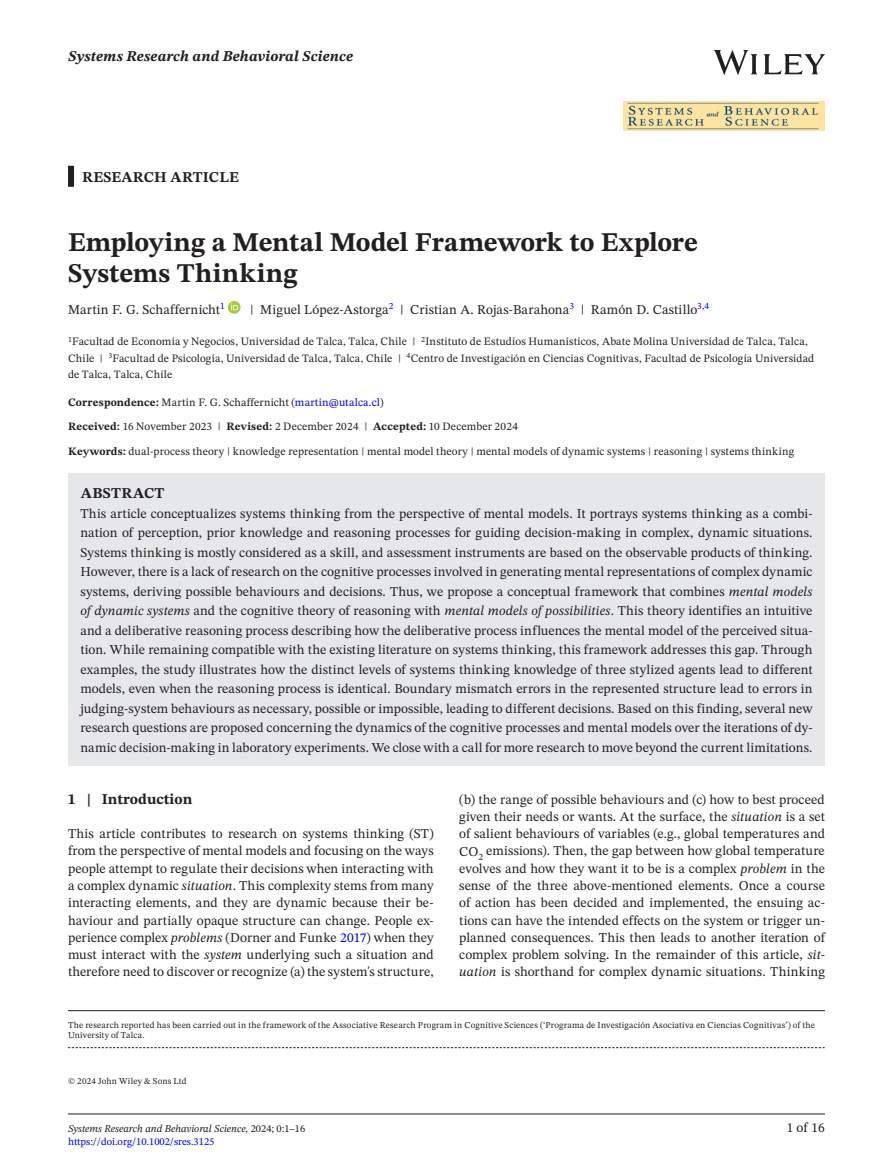
<style>
.page{position:relative;width:893px;height:1174px;background:#fff}
.page>*{position:absolute;margin:0;border:0;box-sizing:border-box;transform-origin:0 0}
.t1{font:700 27px/31.5px "STIX Two Text";color:#231f20}
.t2{font:700 15px "STIX Two Text";letter-spacing:.01em;color:#231f20}
.t3{font:italic 700 15px "STIX Two Text";letter-spacing:.01em;color:#231f20}
.t4{font:13.5px/17.2px "STIX Two Text";letter-spacing:.01em;color:#231f20;text-align:justify}
.t5{font:11.25px/16.5px "STIX Two Text";letter-spacing:.015em;color:#231f20}
.t6{font:italic 10.5px/12.6px "STIX Two Text";color:#231f20}
.t7{font:9px/10.8px "STIX Two Text";letter-spacing:.02em;color:#231f20}
.s1{font-weight:700}
.s2{color:#00f}
.s3{font-style:italic}
.s4{font-style:normal}
.s5{font-style:normal;color:#00f}
</style>
<div class="page">
<hr style="left:68px;top:1113px;width:757px;height:1px;background:#231f20">
<img style="left:714px;top:51px;width:111px;height:23px">
<img style="left:623px;top:101px;width:202px;height:30px">
<div style="left:68px;top:166px;width:6px;height:21px;background:#231f20"></div>
<div style="left:68px;top:473px;width:757px;height:42px;background:#e6e7e9"></div>
<div style="left:68px;top:492px;width:757px;height:273px;background:#e6e7e9"></div>
<svg style="left:228px;top:301px;width:13px;height:13px"></svg>
<svg style="left:231px;top:303px;width:7px;height:7px"></svg>
<svg style="left:68px;top:1047px;width:757px;height:1px"></svg>
<hr style="left:68px;top:1010px;width:757px;height:1px;background:#231f20">
<p class="t3" style="left:68px;top:46px;width:287px">Systems Research and Behavioral Science</p>
<p class="t2" style="left:82px;top:166px;width:158px">RESEARCH ARTICLE</p>
<h1 class="t1" style="left:68px;top:227px;width:631px">Employing a Mental Model Framework to Explore<br>Systems Thinking</h1>
<p class="t4" style="left:68px;top:300px;width:158px">Martin F. G. Schaffernicht<sup>1</sup></p>
<p class="t4" style="left:250px;top:300px;width:460px">| Miguel López-Astorga<sup>2</sup> | Cristian A. Rojas-Barahona<sup>3</sup> | Ramón D. Castillo<sup>3,4</sup></p>
<p class="t5" style="left:68px;top:333px;width:748px"><sup>1</sup>Facultad de Economía y Negocios, Universidad de Talca, Talca, Chile | <sup>2</sup>Instituto de Estudios Humanísticos, Abate Molina Universidad de Talca, Talca,<br>Chile | <sup>3</sup>Facultad de Psicología, Universidad de Talca, Talca, Chile | <sup>4</sup>Centro de Investigación en Ciencias Cognitivas, Facultad de Psicología Universidad de Talca, Talca, Chile</p>
<p class="t5" style="left:68px;top:390px;width:451px;line-height:24px"><span class="s1">Correspondence:</span> Martin F. G. Schaffernicht (<span class="s2">martin@utalca.cl</span>)<br><span class="s1">Received:</span> 16 November 2023 | <span class="s1">Revised:</span> 2 December 2024 | <span class="s1">Accepted:</span> 10 December 2024</p>
<p class="t5" style="left:68px;top:443px;width:728px"><span class="s1">Keywords:</span> dual-process theory | knowledge representation | mental model theory | mental models of dynamic systems | reasoning | systems thinking</p>
<p class="t2" style="left:81px;top:482px;width:85px">ABSTRACT</p>
<p class="t4" style="left:80px;top:503px;width:734px;line-height:19.5px">This article conceptualizes systems thinking from the perspective of mental models. It portrays systems thinking as a combi&shy;nation of perception, prior knowledge and reasoning processes for guiding decision-making in complex, dynamic situations.<br>Systems thinking is mostly considered as a skill, and assessment instruments are based on the observable products of thinking.<br>However, there is a lack of research on the cognitive processes involved in generating mental representations of complex dynamic systems, deriving possible behaviours and decisions. Thus, we propose a conceptual framework that combines <span class="s3">mental models of dynamic systems</span> and the cognitive theory of reasoning with <span class="s3">mental models of possibilities</span>. This theory identifies an intuitive and a deliberative reasoning process describing how the deliberative process influences the mental model of the perceived situa&shy;tion. While remaining compatible with the existing literature on systems thinking, this framework addresses this gap. Through examples, the study illustrates how the distinct levels of systems thinking knowledge of three stylized agents lead to different models, even when the reasoning process is identical. Boundary mismatch errors in the represented structure lead to errors in judging-system behaviours as necessary, possible or impossible, leading to different decisions. Based on this finding, several new research questions are proposed concerning the dynamics of the cognitive processes and mental models over the iterations of dy&shy;namic decision-making in laboratory experiments. We close with a call for more research to move beyond the current limitations.</p>
<p class="t2" style="left:68px;top:788px;width:126px">1 | Introduction</p>
<p class="t4" style="left:68px;top:825px;width:367px">This article contributes to research on systems thinking (ST) from the perspective of mental models and focusing on the ways people attempt to regulate their decisions when interacting with a complex dynamic <span class="s3">situation</span>. This complexity stems from many interacting elements, and they are dynamic because their be&shy;haviour and partially opaque structure can change. People ex&shy;perience complex <span class="s3">problems</span> (Dorner and Funke <span class="s2">2017</span>) when they must interact with the <span class="s3">system</span> underlying such a situation and therefore need to discover or recognize (a) the system's structure,</p>
<p class="t4" style="left:459px;top:790px;width:367px">(b) the range of possible behaviours and (c) how to best proceed given their needs or wants. At the surface, the <span class="s3">situation</span> is a set of salient behaviours of variables (e.g., global temperatures and CO<sub>2</sub> emissions). Then, the gap between how global temperature evolves and how they want it to be is a complex <span class="s3">problem</span> in the sense of the three above-mentioned elements. Once a course of action has been decided and implemented, the ensuing ac&shy;tions can have the intended effects on the system or trigger un&shy;planned consequences. This then leads to another iteration of complex problem solving. In the remainder of this article, <span class="s3">sit&shy;uation</span> is shorthand for complex dynamic situations. Thinking</p>
<p class="t7" style="left:68px;top:1019px;width:748px">The research reported has been carried out in the framework of the Associative Research Program in Cognitive Sciences (‘Programa de Investigación Asociativa en Ciencias Cognitivas’) of the<br>University of Talca.</p>
<p class="t7" style="left:68px;top:1075px;width:120px">© 2024 John Wiley &amp; Sons Ltd</p>
<p class="t6" style="left:68px;top:1122px;width:239px">Systems Research and Behavioral Science, <span class="s4">2024; 0:1–16 </span><span class="s5">https://doi.org/10.1002/sres.3125</span></p>
<p class="t4" style="left:787px;top:1119px;width:40px">1 of 16</p>
</div>
